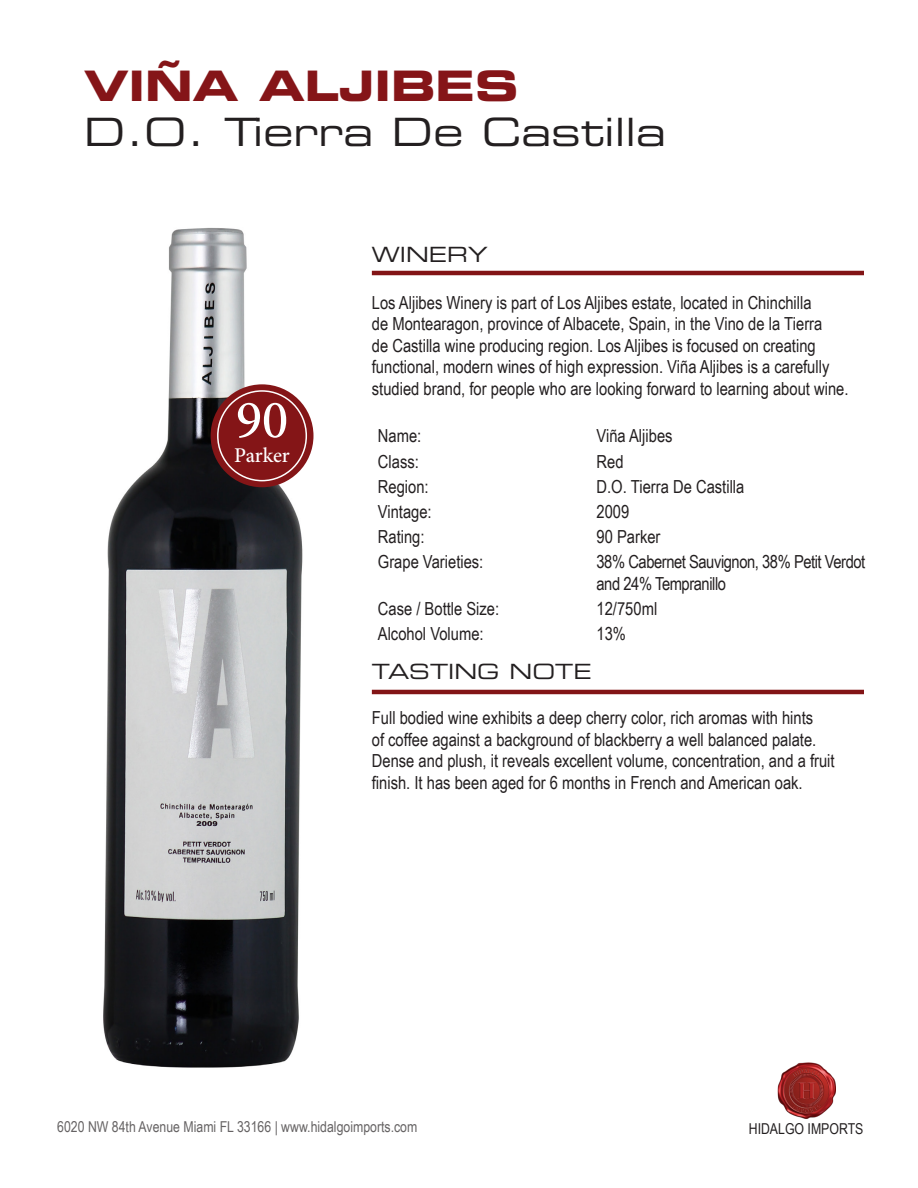
<style>
.page{position:relative;width:918px;height:1188px;background:#fff}
.page>*{position:absolute;margin:0;border:0;box-sizing:border-box;transform-origin:0 0}
.t1{font:500 54px "Minion Pro";color:#fff}
.t2{font:42px "Eurostile LT Std Bold Ex 2";color:#851518}
.t3{font:39px "Eurostile LT Std Ex 2";color:#231f20}
.t4{font:21px "Eurostile LT Std Ex 2";color:#231f20}
.t5{font:500 21px "Minion Pro";letter-spacing:-.01em;color:#fff}
.t6{font:18px/21.6px "Arial Narrow";color:#231f20}
.t7{font:18px/21.6px "Arial Narrow";letter-spacing:-.025em;color:#231f20}
.t8{font:15px "Arial Narrow";color:#231f20}
</style>
<div class="page">
<hr style="left:372px;top:690px;width:492px;height:4px;background:#821416">
<hr style="left:372px;top:271px;width:492px;height:4px;background:#821416">
<img style="left:777px;top:1062px;width:59px;height:57px">
<img style="left:103px;top:227px;width:211px;height:841px">
<div style="left:211px;top:384px;width:102px;height:103px;background:#841517;border-radius:50%"></div>
<div style="left:217px;top:390px;width:90px;height:91px;border:2px solid #fff;border-radius:50%"></div>
<p class="t2" style="left:84px;top:56px;width:436px">VIÑA ALJIBES</p>
<p class="t3" style="left:84px;top:105px;width:583px">D.O. Tierra De Castilla</p>
<p class="t1" style="left:236px;top:383px;width:54px">90</p>
<p class="t5" style="left:234px;top:441px;width:57px">Parker</p>
<p class="t4" style="left:372px;top:240px;width:118px">WINERY</p>
<p class="t6" style="left:372px;top:291px;width:478px">Los Aljibes Winery is part of Los Aljibes estate, located in Chinchilla<br>de Montearagon, province of Albacete, Spain, in the Vino de la Tierra<br>de Castilla wine producing region. Los Aljibes is focused on creating functional, modern wines of high expression. Viña Aljibes is a carefully studied brand, for people who are looking forward to learning about wine.</p>
<p class="t6" style="left:378px;top:425px;width:45px">Name:</p>
<p class="t6" style="left:597px;top:425px;width:78px">Viña Aljibes</p>
<p class="t6" style="left:378px;top:450px;width:43px">Class:</p>
<p class="t6" style="left:597px;top:450px;width:29px">Red</p>
<p class="t6" style="left:378px;top:475px;width:52px">Region:</p>
<p class="t6" style="left:597px;top:475px;width:149px">D.O. Tierra De Castilla</p>
<p class="t6" style="left:378px;top:500px;width:55px">Vintage:</p>
<p class="t6" style="left:597px;top:500px;width:34px">2009</p>
<p class="t6" style="left:378px;top:525px;width:48px">Rating:</p>
<p class="t6" style="left:597px;top:525px;width:65px">90 Parker</p>
<p class="t6" style="left:378px;top:550px;width:107px">Grape Varieties:</p>
<p class="t7" style="left:597px;top:550px;width:270px">38% Cabernet Sauvignon, 38% Petit Verdot and 24% Tempranillo</p>
<p class="t6" style="left:378px;top:597px;width:123px">Case / Bottle Size:</p>
<p class="t6" style="left:597px;top:597px;width:62px">12/750ml</p>
<p class="t6" style="left:378px;top:622px;width:107px">Alcohol Volume:</p>
<p class="t6" style="left:597px;top:622px;width:31px">13%</p>
<p class="t4" style="left:372px;top:657px;width:221px">TASTING NOTE</p>
<p class="t6" style="left:372px;top:706px;width:443px">Full bodied wine exhibits a deep cherry color, rich aromas with hints</p>
<p class="t6" style="left:372px;top:728px;width:464px">of coffee against a background of blackberry a well balanced palate.<br>Dense and plush, it reveals excellent volume, concentration, and a fruit finish. It has been aged for 6 months in French and American oak.</p>
<p class="t8" style="left:57px;top:1116px;width:362px">6020 NW 84th Avenue Miami FL 33166 | www.hidalgoimports.com</p>
<p class="t8" style="left:749px;top:1118px;width:116px">HIDALGO IMPORTS</p>
</div>
